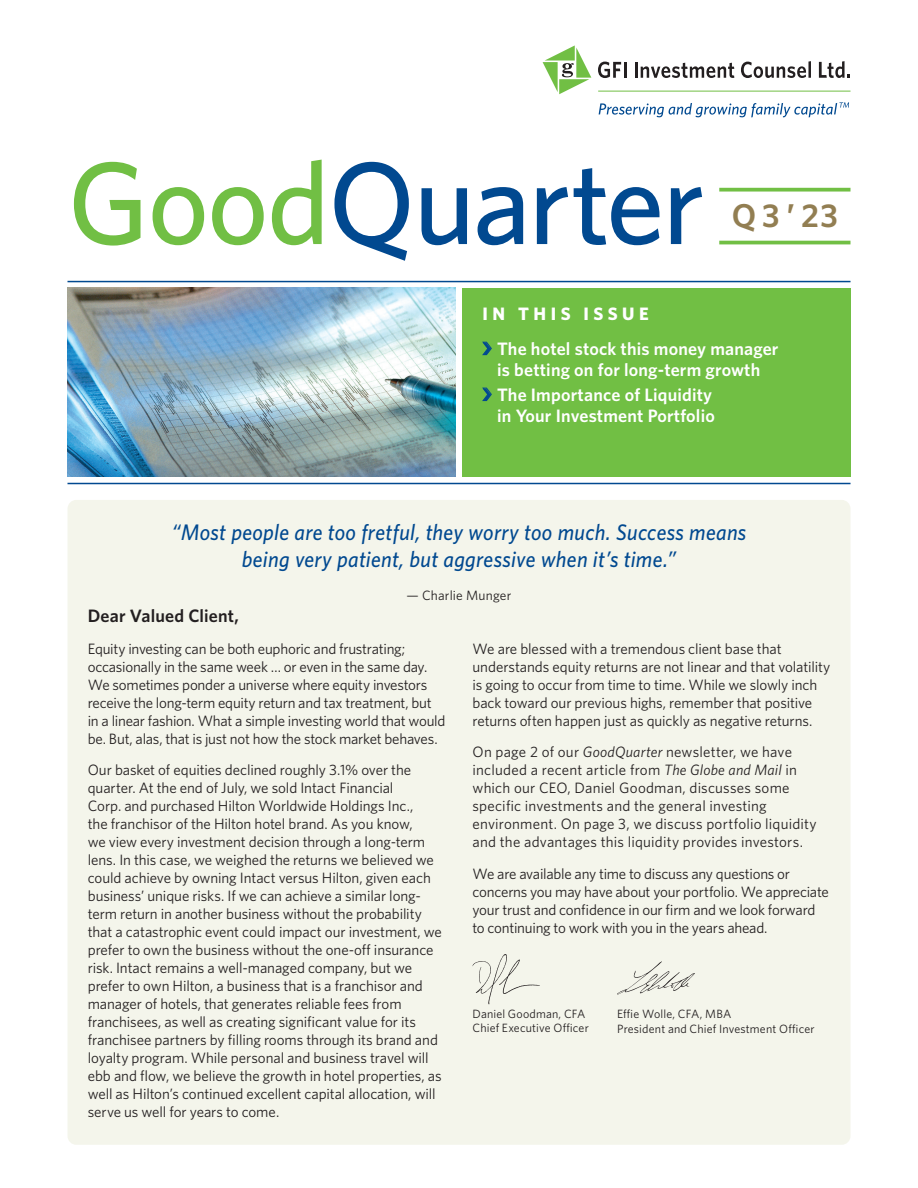
<style>
.page{position:relative;width:918px;height:1188px;background:#fff}
.page>*{position:absolute;margin:0;border:0;box-sizing:border-box;transform-origin:0 0}
.t1{font:500 117px "Whitney";letter-spacing:-.015em;color:#014990}
.t2{font:600 33px "Whitney";color:#927e52}
.t3{font:italic 500 22.5px/27px "Whitney";letter-spacing:.015em;color:#014990;text-align:center;scale:.95 1}
.Table_of_contents{font:600 18px/21.6px "Whitney";letter-spacing:.01em;color:#fff}
.Body_Bold{font:600 18px "Whitney";letter-spacing:.005em;color:#231f20}
.t4{font:700 18px "Whitney";letter-spacing:.25em;color:#fff}
.Body{font:15px/18px "Whitney";letter-spacing:-.01em;color:#231f20}
.Body-2{font:15px/18px "Whitney";letter-spacing:.015em;color:#231f20}
.t5{font:13.5px "Whitney";letter-spacing:.01em;color:#231f20}
.t6{font:12px "Whitney";letter-spacing:.01em;color:#231f20}
.s1{color:#71bf44}
.s2{font-style:italic}
</style>
<div class="page">
<svg style="left:543px;top:45px;width:48px;height:49px"></svg>
<svg style="left:598px;top:62px;width:28px;height:16px"></svg>
<svg style="left:635px;top:62px;width:99px;height:16px"></svg>
<svg style="left:741px;top:62px;width:65px;height:16px"></svg>
<hr style="left:808px;top:61px;width:3px;height:17px;background:#231f20">
<svg style="left:819px;top:61px;width:31px;height:17px"></svg>
<svg style="left:599px;top:102px;width:250px;height:15px"></svg>
<hr style="left:598px;top:91px;width:252px;height:1px;background:#71bf44">
<hr style="left:68px;top:281px;width:783px;height:1px;background:#014990">
<hr style="left:68px;top:483px;width:783px;height:1px;background:#014990">
<img style="left:68px;top:288px;width:388px;height:189px">
<div style="left:462px;top:288px;width:389px;height:189px;background:#71bf44"></div>
<svg style="left:719px;top:188px;width:131px;height:4px"></svg>
<hr style="left:719px;top:241px;width:131px;height:3px;background:#71bf44">
<div style="left:68px;top:500px;width:783px;height:645px;background:#f4f5eb;border-radius:9px"></div>
<svg style="left:473px;top:954px;width:67px;height:50px"></svg>
<svg style="left:617px;top:961px;width:78px;height:33px"></svg>
<p class="t1" style="left:68px;top:133px;width:639px"><span class="s1">Good</span>Quarter</p>
<p class="t2" style="left:732px;top:196px;width:108px">Q3’23</p>
<p class="t4" style="left:483px;top:302px;width:168px">IN THIS ISSUE</p>
<p class="Table_of_contents" style="left:497px;top:337px;width:283px">The hotel stock this money manager is betting on for long-term growth</p>
<p class="Table_of_contents" style="left:497px;top:383px;width:219px">The Importance of Liquidity in Your Investment Portfolio</p>
<p class="t3" style="left:172px;top:518px;width:606px">“Most people are too fretful, they worry too much. Success means being very patient, but aggressive when it’s time.”</p>
<p class="t5" style="left:407px;top:587px;width:106px">— Charlie Munger</p>
<p class="Body_Bold" style="left:88px;top:605px;width:153px">Dear Valued Client,</p>
<p class="Body" style="left:88px;top:639px;width:359px">Equity investing can be both euphoric and frustrating; occasionally in the same week … or even in the same day.<br>We sometimes ponder a universe where equity investors receive the long-term equity return and tax treatment, but in a linear fashion. What a simple investing world that would be. But, alas, that is just not how the stock market behaves.</p>
<p class="Body" style="left:88px;top:761px;width:356px">Our basket of equities declined roughly 3.1% over the quarter. At the end of July, we sold Intact Financial<br>Corp. and purchased Hilton Worldwide Holdings Inc.,<br>the franchisor of the Hilton hotel brand. As you know,<br>we view every investment decision through a long-term lens. In this case, we weighed the returns we believed we could achieve by owning Intact versus Hilton, given each business’ unique risks. If we can achieve a similar long&shy;term return in another business without the probability that a catastrophic event could impact our investment, we prefer to own the business without the one-off insurance risk. Intact remains a well-managed company, but we prefer to own Hilton, a business that is a franchisor and manager of hotels, that generates reliable fees from franchisees, as well as creating significant value for its franchisee partners by filling rooms through its brand and loyalty program. While personal and business travel will ebb and flow, we believe the growth in hotel properties, as well as Hilton’s continued excellent capital allocation, will serve us well for years to come.</p>
<p class="Body" style="left:473px;top:639px;width:359px">We are blessed with a tremendous client base that understands equity returns are not linear and that volatility is going to occur from time to time. While we slowly inch back toward our previous highs, remember that positive returns often happen just as quickly as negative returns.</p>
<p class="Body-2" style="left:473px;top:743px;width:346px">On page 2 of our <span class="s2">GoodQuarter</span> newsletter, we have included a recent article from <span class="s2">The Globe and Mail</span> in which our CEO, Daniel Goodman, discusses some specific investments and the general investing environment. On page 3, we discuss portfolio liquidity and the advantages this liquidity provides investors.</p>
<p class="Body" style="left:473px;top:864px;width:358px">We are available any time to discuss any questions or concerns you may have about your portfolio. We appreciate your trust and confidence in our firm and we look forward to continuing to work with you in the years ahead.</p>
<p class="t6" style="left:473px;top:1007px;width:114px">Daniel Goodman, CFA</p>
<p class="t6" style="left:473px;top:1021px;width:118px">Chief Executive Officer</p>
<p class="t6" style="left:617px;top:1007px;width:116px">Effie Wolle, CFA, MBA</p>
<p class="t6" style="left:617px;top:1021px;width:199px">President and Chief Investment Officer</p>
</div>
